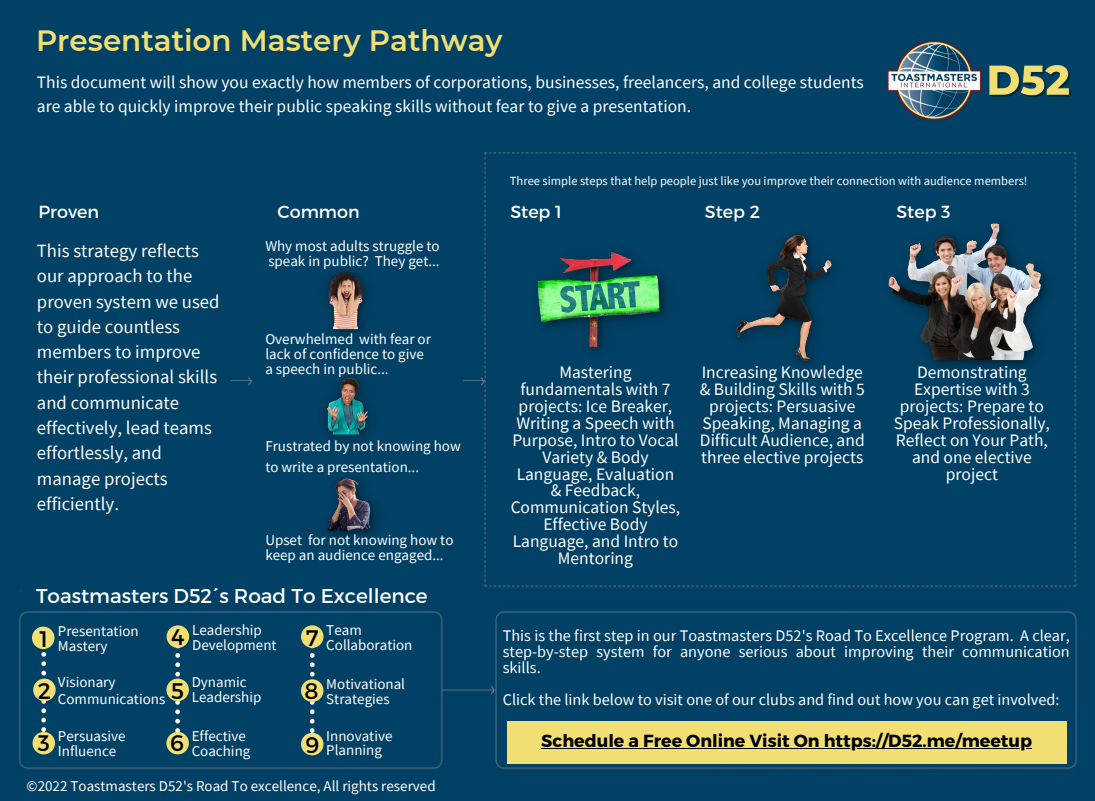
<style>
.page{position:relative;width:1095px;height:801px;background:#014165}
.page>*{position:absolute;margin:0;border:0;box-sizing:border-box;transform-origin:0 0}
.t1{font:600 29.38px "Montserrat";color:#f2df74}
.t2{font:22.5px "Montserrat";color:#000}
.t3{font:20px "Montserrat";color:#fff}
.t4{font:18.75px/25.2px "Source Sans Pro";color:#fff}
.t5{font:17.5px/16.9px "Source Sans Pro";color:#fff;text-align:center}
.t6{font:700 17.5px "Montserrat";color:#000}
.t7{font:17.5px "Montserrat";color:#fff}
.t8{font:16.25px/16px "Source Sans Pro";color:#fff;text-align:justify}
.t9{font:15px/15px "Source Sans Pro";color:#fff}
.t10{font:12.5px "Source Sans Pro";color:#fff}
</style>
<div class="page">
<div style="left:489px;top:160px;width:581px;height:419px;background:#004165"></div>
<div style="left:35px;top:32px;width:844px;height:104px;background:#004165"></div>
<div style="left:16px;top:195px;width:455px;height:36px;background:#004165"></div>
<div style="left:255px;top:239px;width:202px;height:310px;background:#004165"></div>
<img style="left:327px;top:478px;width:49px;height:59px">
<img style="left:326px;top:271px;width:42px;height:63px">
<div style="left:16px;top:239px;width:209px;height:265px;background:#004165"></div>
<img style="left:537px;top:251px;width:129px;height:100px">
<img style="left:736px;top:234px;width:98px;height:131px">
<img style="left:888px;top:223px;width:159px;height:144px">
<div style="left:500px;top:618px;width:569px;height:145px;background:#004165"></div>
<div style="left:648px;top:774px;width:440px;height:27px;background:#004165"></div>
<img style="left:325px;top:377px;width:46px;height:63px">
<div style="left:22px;top:618px;width:410px;height:145px;background:#004165"></div>
<div style="left:20px;top:584px;width:374px;height:22px;background:#004165"></div>
<div style="left:507px;top:721px;width:560px;height:42px;background:#f2df74"></div>
<hr style="left:541px;top:748px;width:491px;height:1px;background:#000">
<svg style="left:175px;top:648px;width:5px;height:84px"></svg>
<svg style="left:310px;top:648px;width:5px;height:85px"></svg>
<svg style="left:41px;top:649px;width:5px;height:83px"></svg>
<div style="left:32px;top:626px;width:22px;height:23px;background:#f2df74;border-radius:50%"></div>
<div style="left:33px;top:678px;width:23px;height:23px;background:#f2df74;border-radius:50%"></div>
<div style="left:33px;top:732px;width:22px;height:22px;background:#f2df74;border-radius:50%"></div>
<div style="left:167px;top:625px;width:22px;height:23px;background:#f2df74;border-radius:50%"></div>
<div style="left:166px;top:678px;width:23px;height:23px;background:#f2df74;border-radius:50%"></div>
<div style="left:301px;top:625px;width:23px;height:23px;background:#f2df74;border-radius:50%"></div>
<div style="left:301px;top:679px;width:23px;height:23px;background:#f2df74;border-radius:50%"></div>
<div style="left:301px;top:733px;width:23px;height:22px;background:#f2df74;border-radius:50%"></div>
<div style="left:166px;top:732px;width:23px;height:22px;background:#f2df74;border-radius:50%"></div>
<div style="left:895px;top:12px;width:193px;height:117px;background:#004165"></div>
<img style="left:886px;top:34px;width:185px;height:93px">
<p class="t1" style="left:36px;top:23px;width:468px">Presentation Mastery Pathway</p>
<p class="t5" style="left:37px;top:69px;width:828px;line-height:24.4px;text-align:left">This document will show you exactly how members of corporations, businesses, freelancers, and college students are able to quickly improve their public speaking skills without fear to give a presentation.</p>
<p class="t10" style="left:510px;top:173px;width:519px">Three simple steps that help people just like you improve their connection with audience members!</p>
<p class="t7" style="left:38px;top:201px;width:62px">Proven</p>
<p class="t7" style="left:278px;top:201px;width:84px">Common</p>
<p class="t7" style="left:510px;top:201px;width:53px">Step 1</p>
<p class="t7" style="left:705px;top:201px;width:56px">Step 2</p>
<p class="t7" style="left:896px;top:201px;width:56px">Step 3</p>
<p class="t4" style="left:37px;top:237px;width:184px">This strategy reflects our approach to the proven system we used to guide countless members to improve their professional skills and communicate effectively, lead teams effortlessly, and manage projects efficiently.</p>
<p class="t9" style="left:265px;top:238px;width:176px">Why most adults struggle to</p>
<p class="t9" style="left:268px;top:253px;width:173px">speak in public? They get...</p>
<p class="t9" style="left:265px;top:331px;width:167px">Overwhelmed with fear or</p>
<p class="t9" style="left:265px;top:346px;width:160px">lack of confidence to give a speech in public...</p>
<p class="t5" style="left:511px;top:363px;width:171px">Mastering fundamentals with 7 projects: Ice Breaker,<br>Writing a Speech with<br>Purpose, Intro to Vocal<br>Variety &amp; Body<br>Language, Evaluation &amp; Feedback,<br>Communication Styles,<br>Effective Body<br>Language, and Intro to<br>Mentoring</p>
<p class="t5" style="left:700px;top:363px;width:167px">Increasing Knowledge &amp; Building Skills with 5 projects: Persuasive<br>Speaking, Managing a<br>Difficult Audience, and three elective projects</p>
<p class="t5" style="left:894px;top:363px;width:158px">Demonstrating<br>Expertise with 3 projects: Prepare to<br>Speak Professionally,<br>Reflect on Your Path, and one elective project</p>
<p class="t9" style="left:265px;top:435px;width:197px;line-height:20.6px">Frustrated by not knowing how to write a presentation...</p>
<p class="t9" style="left:265px;top:532px;width:190px">Upset for not knowing how to keep an audience engaged...</p>
<p class="t3" style="left:36px;top:582px;width:393px">Toastmasters D52´s Road To Excellence</p>
<p class="t9" style="left:326px;top:622px;width:37px">Team</p>
<p class="t9" style="left:326px;top:637px;width:88px">Collaboration</p>
<p class="t9" style="left:326px;top:676px;width:80px">Motivational</p>
<p class="t9" style="left:326px;top:691px;width:65px">Strategies</p>
<p class="t9" style="left:326px;top:728px;width:68px">Innovative</p>
<p class="t9" style="left:326px;top:742px;width:57px">Planning</p>
<p class="t9" style="left:192px;top:622px;width:71px">Leadership</p>
<p class="t9" style="left:192px;top:637px;width:86px">Development</p>
<p class="t9" style="left:58px;top:623px;width:82px">Presentation</p>
<p class="t9" style="left:58px;top:638px;width:51px">Mastery</p>
<p class="t9" style="left:58px;top:674px;width:59px">Visionary</p>
<p class="t9" style="left:58px;top:691px;width:109px">Communications</p>
<p class="t2" style="left:171px;top:622px;width:15px">4</p>
<p class="t2" style="left:171px;top:676px;width:14px">5</p>
<p class="t2" style="left:170px;top:728px;width:15px">6</p>
<p class="t2" style="left:306px;top:623px;width:14px">7</p>
<p class="t2" style="left:305px;top:676px;width:16px">8</p>
<p class="t2" style="left:305px;top:730px;width:15px">9</p>
<p class="t2" style="left:40px;top:624px;width:10px">1</p>
<p class="t2" style="left:38px;top:676px;width:15px">2</p>
<p class="t2" style="left:38px;top:728px;width:14px">3</p>
<p class="t9" style="left:192px;top:674px;width:56px">Dynamic</p>
<p class="t9" style="left:192px;top:689px;width:71px">Leadership</p>
<p class="t9" style="left:192px;top:728px;width:56px">Effective</p>
<p class="t9" style="left:192px;top:743px;width:60px">Coaching</p>
<p class="t9" style="left:58px;top:728px;width:69px">Persuasive</p>
<p class="t9" style="left:58px;top:743px;width:60px">Influence</p>
<p class="t9" style="left:27px;top:777px;width:411px">©2022 Toastmasters D52's Road To excellence, All rights reserved</p>
<p class="t8" style="left:503px;top:627px;width:569px">This is the first step in our Toastmasters D52's Road To Excellence Program. A clear, step-by-step system for anyone serious about improving their communication skills.</p>
<p class="t8" style="left:503px;top:691px;width:558px">Click the link below to visit one of our clubs and find out how you can get involved:</p>
<p class="t6" style="left:541px;top:729px;width:492px">Schedule a Free Online Visit On https://D52.me/meetup</p>
</div>
